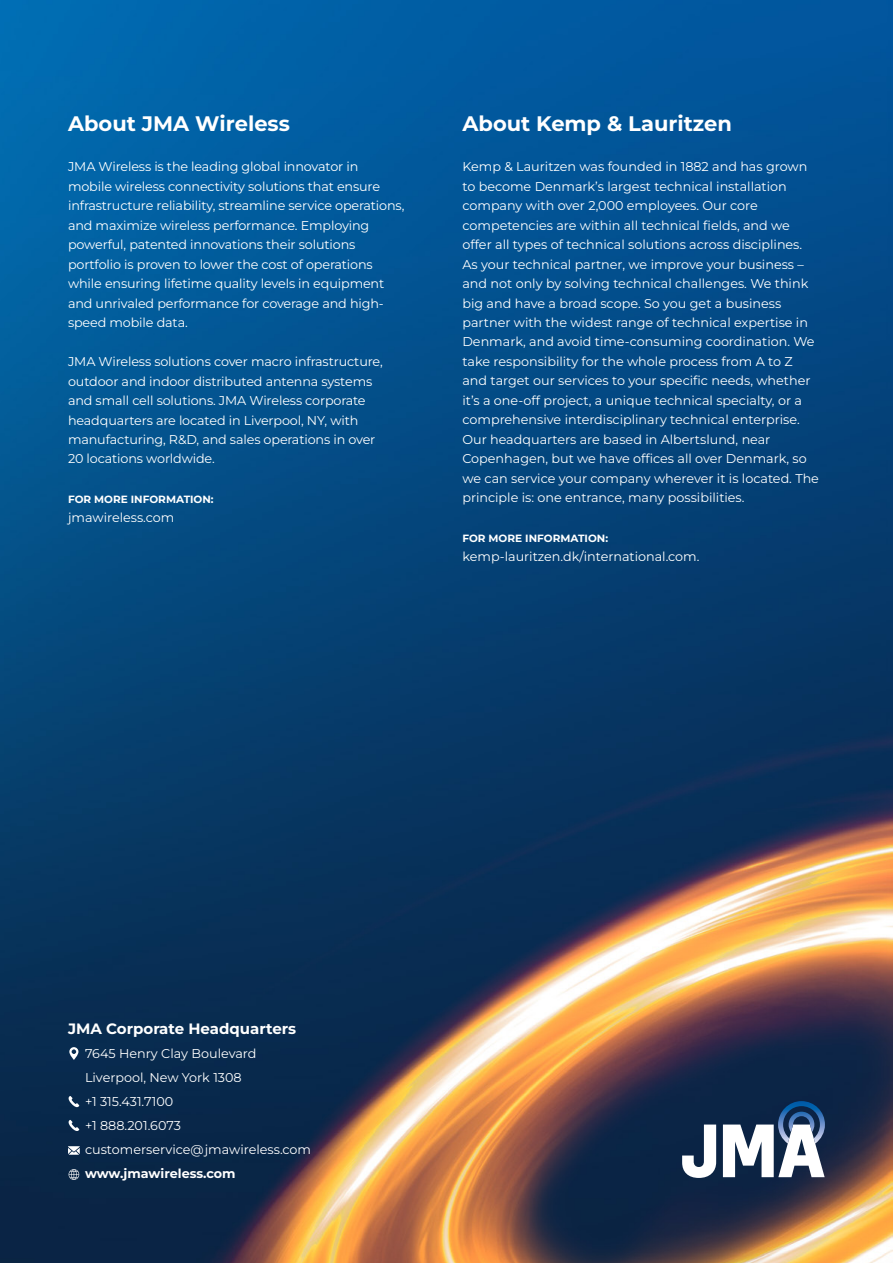
<style>
.page{position:relative;width:893px;height:1263px;background:#fff}
.page>*{position:absolute;margin:0;border:0;box-sizing:border-box;transform-origin:0 0}
.t1{font:700 21px "Montserrat";color:#fff}
.t2{font:700 15px "Montserrat";color:#fff}
.t3{font:12.75px/19.5px "Montserrat";letter-spacing:-.01em;color:#fff}
.t4{font:700 12.75px "Montserrat";color:#fff}
.t5{font:700 10.5px "Montserrat";color:#fff}
</style>
<div class="page">
<img style="left:0;top:0;width:893px;height:1263px">
<svg style="left:68px;top:1146px;width:12px;height:9px"></svg>
<svg style="left:69px;top:1047px;width:9px;height:13px"></svg>
<svg style="left:69px;top:1169px;width:10px;height:11px"></svg>
<svg style="left:69px;top:1096px;width:10px;height:11px"></svg>
<svg style="left:69px;top:1120px;width:10px;height:11px"></svg>
<svg style="left:682px;top:1124px;width:34px;height:54px"></svg>
<svg style="left:723px;top:1101px;width:102px;height:76px"></svg>
<h1 class="t1" style="left:68px;top:109px;width:223px">About JMA Wireless</h1>
<p class="t3" style="left:68px;top:156px;width:338px">JMA Wireless is the leading global innovator in mobile wireless connectivity solutions that ensure infrastructure reliability, streamline service operations, and maximize wireless performance. Employing powerful, patented innovations their solutions portfolio is proven to lower the cost of operations while ensuring lifetime quality levels in equipment and unrivaled performance for coverage and high&shy;speed mobile data.</p>
<p class="t3" style="left:68px;top:351px;width:316px">JMA Wireless solutions cover macro infrastructure, outdoor and indoor distributed antenna systems and small cell solutions. JMA Wireless corporate headquarters are located in Liverpool, NY, with manufacturing, R&amp;D, and sales operations in over 20 locations worldwide.</p>
<p class="t5" style="left:68px;top:492px;width:147px">FOR MORE INFORMATION:</p>
<p class="t3" style="left:68px;top:507px;width:108px">jmawireless.com</p>
<h1 class="t1" style="left:462px;top:109px;width:271px">About Kemp &amp; Lauritzen</h1>
<p class="t3" style="left:462px;top:156px;width:358px">Kemp &amp; Lauritzen was founded in 1882 and has grown to become Denmark’s largest technical installation company with over 2,000 employees. Our core competencies are within all technical fields, and we offer all types of technical solutions across disciplines.<br>As your technical partner, we improve your business – and not only by solving technical challenges. We think big and have a broad scope. So you get a business partner with the widest range of technical expertise in Denmark, and avoid time-consuming coordination. We take responsibility for the whole process from A to Z and target our services to your specific needs, whether it’s a one-off project, a unique technical specialty, or a comprehensive interdisciplinary technical enterprise.<br>Our headquarters are based in Albertslund, near Copenhagen, but we have offices all over Denmark, so we can service your company wherever it is located. The principle is: one entrance, many possibilities.</p>
<p class="t5" style="left:462px;top:531px;width:147px">FOR MORE INFORMATION:</p>
<p class="t3" style="left:462px;top:546px;width:239px">kemp-lauritzen.dk/international.com.</p>
<p class="t2" style="left:68px;top:1018px;width:230px">JMA Corporate Headquarters</p>
<p class="t3" style="left:85px;top:1041px;width:228px;line-height:24px">7645 Henry Clay Boulevard<br>Liverpool, New York 1308<br>+1 315.431.7100<br>+1 888.201.6073 customerservice@jmawireless.com</p>
<p class="t4" style="left:85px;top:1165px;width:152px">www.jmawireless.com</p>
</div>
